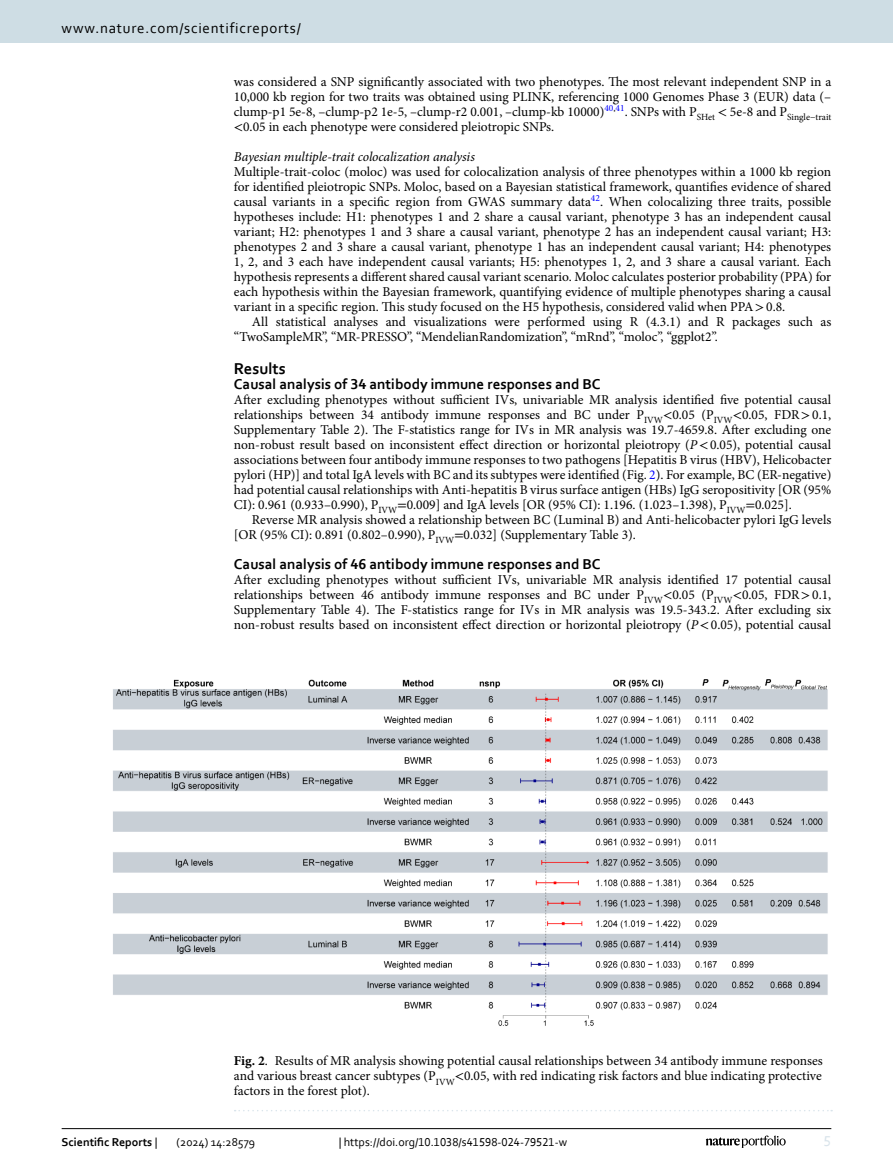
<style>
.page{position:relative;width:893px;height:1174px;background:#fff}
.page>*{position:absolute;margin:0;border:0;box-sizing:border-box;transform-origin:0 0}
.Head_1{font:700 16.5px "Corbel";color:#000}
.Head_2_After_1{font:700 15px "Corbel";color:#000}
.Head_2{font:700 15px "Corbel";color:#000}
.t1{font:15px "Corbel";letter-spacing:.05em;color:#000}
.t2{font:15px "Corbel";color:#d9e4eb}
.Body_Text{font:13.5px/15px "Minion Pro";color:#000;text-align:justify}
.Body_Text_Indent{font:13.5px/15px "Minion Pro";color:#000}
.Figure_Caption{font:13.5px/15px "Minion Pro";letter-spacing:-.005em;color:#000;text-align:justify}
.Head_3{font:italic 13.5px "Minion Pro";letter-spacing:-.01em;color:#000}
.t3{font:12px "Corbel";color:#000}
.t4{font:700 12px "Corbel";color:#000}
.s1{font-family:"STIX"}
.s2{font-style:italic}
.s3{color:#00f}
.s4{font-weight:700}
.s5{font-weight:400}
</style>
<div class="page">
<img style="left:113px;top:679px;width:715px;height:347px">
<svg style="left:235px;top:1110px;width:597px;height:1px"></svg>
<hr style="left:62px;top:1128px;width:769px;height:1px;background:#000">
<svg style="left:706px;top:1135px;width:80px;height:12px"></svg>
<div style="left:0;top:0;width:893px;height:43px;background:#cedde4"></div>
<p class="t1" style="left:62px;top:18px;width:241px">www.nature.com/scientificreports/</p>
<p class="Body_Text" style="left:234px;top:74px;width:599px">was considered a SNP significantly associated with two phenotypes. The most relevant independent SNP in a 10,000 kb region for two traits was obtained using PLINK, referencing 1000 Genomes Phase 3 (EUR) data (– clump-p1 5e-8, –clump-p2 1e-5, –clump-r2 0.001, –clump-kb 10000)<sup>40</sup><sup>,</sup><sup>41</sup>. SNPs with P<sub>SHet</sub> <span class="s1">&lt;</span> 5e-8 and P<sub>Single−trait </sub><span class="s1">&lt;</span>0.05 in each phenotype were considered pleiotropic SNPs.</p>
<p class="Head_3" style="left:234px;top:147px;width:243px">Bayesian multiple-trait colocalization analysis</p>
<p class="Body_Text" style="left:234px;top:164px;width:599px">Multiple-trait-coloc (moloc) was used for colocalization analysis of three phenotypes within a 1000 kb region for identified pleiotropic SNPs. Moloc, based on a Bayesian statistical framework, quantifies evidence of shared causal variants in a specific region from GWAS summary data<sup>42</sup>. When colocalizing three traits, possible hypotheses include: H1: phenotypes 1 and 2 share a causal variant, phenotype 3 has an independent causal variant; H2: phenotypes 1 and 3 share a causal variant, phenotype 2 has an independent causal variant; H3: phenotypes 2 and 3 share a causal variant, phenotype 1 has an independent causal variant; H4: phenotypes 1, 2, and 3 each have independent causal variants; H5: phenotypes 1, 2, and 3 share a causal variant. Each hypothesis represents a different shared causal variant scenario. Moloc calculates posterior probability (PPA) for each hypothesis within the Bayesian framework, quantifying evidence of multiple phenotypes sharing a causal variant in a specific region. This study focused on the H5 hypothesis, considered valid when PPA<span class="s1">&gt;</span>0.8.</p>
<p class="Body_Text_Indent" style="left:234px;top:314px;width:599px;text-indent:18px">All statistical analyses and visualizations were performed using R (4.3.1) and R packages such as “TwoSampleMR”, “MR-PRESSO”, “MendelianRandomization”, “mRnd”, “moloc”, “ggplot2”.</p>
<p class="Head_1" style="left:234px;top:358px;width:53px">Results</p>
<p class="Head_2_After_1" style="left:234px;top:374px;width:368px">Causal analysis of 34 antibody immune responses and BC</p>
<p class="Body_Text" style="left:234px;top:392px;width:599px">After excluding phenotypes without sufficient IVs, univariable MR analysis identified five potential causal relationships between 34 antibody immune responses and BC under P<sub>IVW</sub><span class="s1">&lt;</span>0.05 (P<sub>IVW</sub><span class="s1">&lt;</span>0.05, FDR<span class="s1">&gt;</span>0.1, Supplementary Table 2). The F-statistics range for IVs in MR analysis was 19.7-4659.8. After excluding one non-robust result based on inconsistent effect direction or horizontal pleiotropy (<span class="s2">P</span><span class="s1">&lt;</span>0.05), potential causal associations between four antibody immune responses to two pathogens [Hepatitis B virus (HBV), Helicobacter pylori (HP)] and total IgA levels with BC and its subtypes were identified (Fig. <span class="s3">2</span>). For example, BC (ER-negative) had potential causal relationships with Anti-hepatitis B virus surface antigen (HBs) IgG seropositivity [OR (95% CI): 0.961 (0.933–0.990), P<sub>IVW</sub><span class="s1">=</span>0.009] and IgA levels [OR (95% CI): 1.196. (1.023–1.398), P<sub>IVW</sub><span class="s1">=</span>0.025].</p>
<p class="Body_Text_Indent" style="left:234px;top:512px;width:599px;text-indent:18px">Reverse MR analysis showed a relationship between BC (Luminal B) and Anti-helicobacter pylori IgG levels [OR (95% CI): 0.891 (0.802–0.990), P<sub>IVW</sub><span class="s1">=</span>0.032] (Supplementary Table 3).</p>
<p class="Head_2" style="left:234px;top:554px;width:368px">Causal analysis of 46 antibody immune responses and BC</p>
<p class="Body_Text" style="left:234px;top:572px;width:599px">After excluding phenotypes without sufficient IVs, univariable MR analysis identified 17 potential causal relationships between 46 antibody immune responses and BC under P<sub>IVW</sub><span class="s1">&lt;</span>0.05 (P<sub>IVW</sub><span class="s1">&lt;</span>0.05, FDR<span class="s1">&gt;</span>0.1, Supplementary Table 4). The F-statistics range for IVs in MR analysis was 19.5-343.2. After excluding six non-robust results based on inconsistent effect direction or horizontal pleiotropy (<span class="s2">P</span><span class="s1">&lt;</span>0.05), potential causal</p>
<p class="Figure_Caption" style="left:234px;top:1053px;width:590px"><span class="s4">Fig. 2</span>. Results of MR analysis showing potential causal relationships between 34 antibody immune responses and various breast cancer subtypes (P<sub>IVW</sub><span class="s1">&lt;</span>0.05, with red indicating risk factors and blue indicating protective factors in the forest plot).</p>
<p class="t4" style="left:62px;top:1134px;width:97px">Scientific Reports <span class="s5">|</span></p>
<p class="t3" style="left:177px;top:1134px;width:80px">(2024) 14:28579</p>
<p class="t3" style="left:339px;top:1134px;width:230px">| https://doi.org/10.1038/s41598-024-79521-w</p>
<p class="t2" style="left:824px;top:1132px;width:9px">5</p>
</div>
